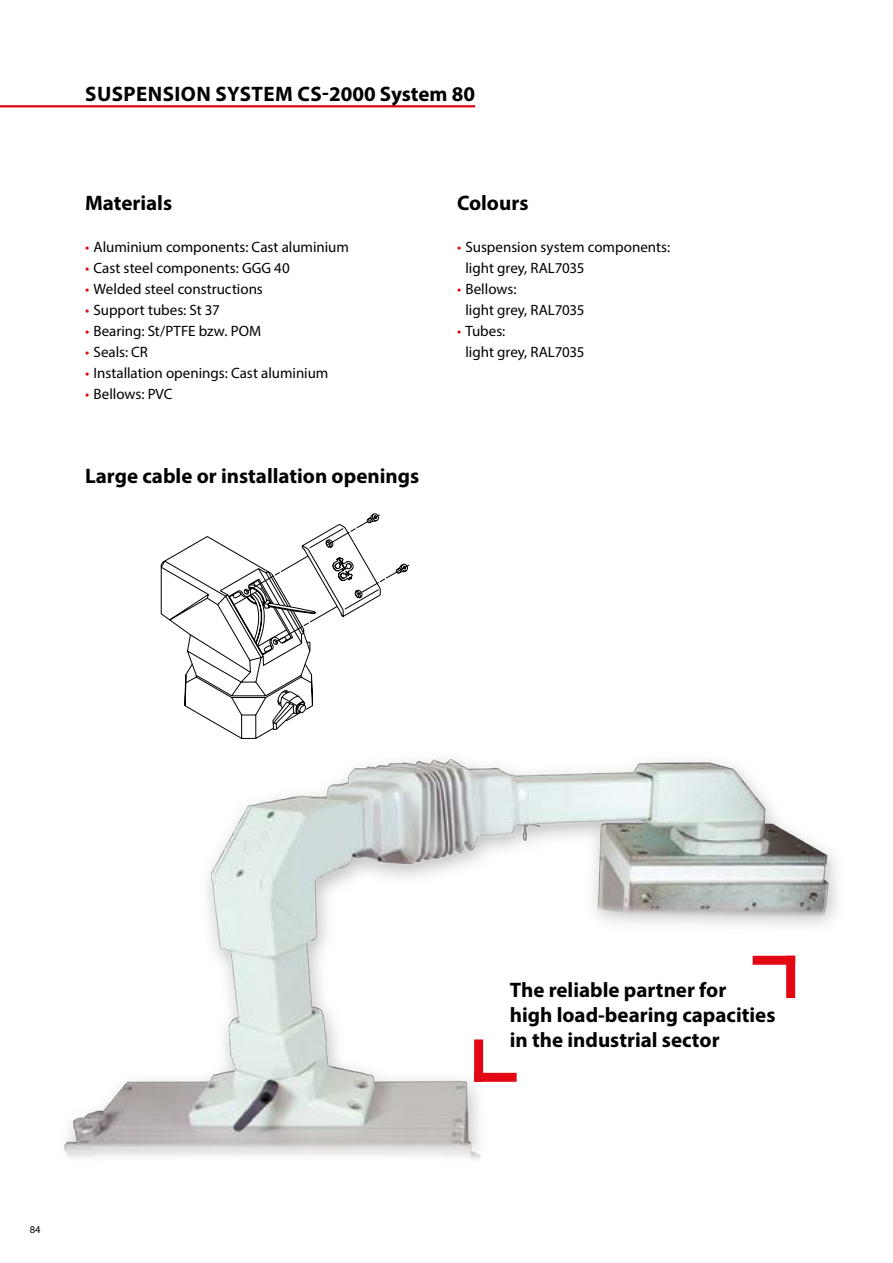
<style>
.page{position:relative;width:893px;height:1263px;background:#fff}
.page>*{position:absolute;margin:0;border:0;box-sizing:border-box;transform-origin:0 0}
.t1{font:700 21px/25.2px "Myriad Pro";color:#000}
.t2{font:700 21px "Myriad Pro";letter-spacing:.02em;color:#000}
.t3{font:15px/21px "Myriad Pro";color:#000}
.t4{font:10.5px "Myriad Pro";color:#000}
.s1{color:#e30613}
</style>
<div class="page">
<img style="left:64px;top:759px;width:774px;height:400px">
<svg style="left:160px;top:523px;width:232px;height:216px"></svg>
<div style="left:786px;top:956px;width:9px;height:42px;background:#e30613"></div>
<div style="left:753px;top:956px;width:42px;height:9px;background:#e30613"></div>
<div style="left:474px;top:1039px;width:9px;height:43px;background:#e30613"></div>
<div style="left:474px;top:1073px;width:43px;height:9px;background:#e30613"></div>
<hr style="left:0;top:105px;width:475px;height:2px;background:#e30613">
<h1 class="t2" style="left:85px;top:80px;width:391px">SUSPENSION SYSTEM CS-2000 System 80</h1>
<h1 class="t1" style="left:85px;top:190px;width:89px">Materials</h1>
<p class="t3" style="left:85px;top:236px;width:266px"><span class="s1">•</span> Aluminium components: Cast aluminium</p>
<p class="t3" style="left:85px;top:257px;width:206px"><span class="s1">•</span> Cast steel components: GGG 40</p>
<p class="t3" style="left:85px;top:278px;width:179px"><span class="s1">•</span> Welded steel constructions</p>
<p class="t3" style="left:85px;top:299px;width:136px"><span class="s1">•</span> Support tubes: St 37</p>
<p class="t3" style="left:85px;top:320px;width:178px"><span class="s1">•</span> Bearing: St/PTFE bzw. POM</p>
<p class="t3" style="left:85px;top:341px;width:64px"><span class="s1">•</span> Seals: CR</p>
<p class="t3" style="left:85px;top:362px;width:245px"><span class="s1">•</span> Installation openings: Cast aluminium</p>
<p class="t3" style="left:85px;top:383px;width:89px"><span class="s1">•</span> Bellows: PVC</p>
<h1 class="t1" style="left:85px;top:463px;width:336px">Large cable or installation openings</h1>
<h1 class="t1" style="left:457px;top:190px;width:73px">Colours</h1>
<p class="t3" style="left:465px;top:236px;width:206px;text-indent:-9px"><span class="s1">•</span> Suspension system components: light grey, RAL7035</p>
<p class="t3" style="left:465px;top:278px;width:121px;text-indent:-9px"><span class="s1">•</span> Bellows:<br>light grey, RAL7035</p>
<p class="t3" style="left:465px;top:320px;width:121px;text-indent:-9px"><span class="s1">•</span> Tubes:<br>light grey, RAL7035</p>
<p class="t4" style="left:30px;top:1223px;width:12px">84</p>
<h1 class="t1" style="left:510px;top:976px;width:267px">The reliable partner for<br>high load-bearing capacities in the industrial sector</h1>
</div>
